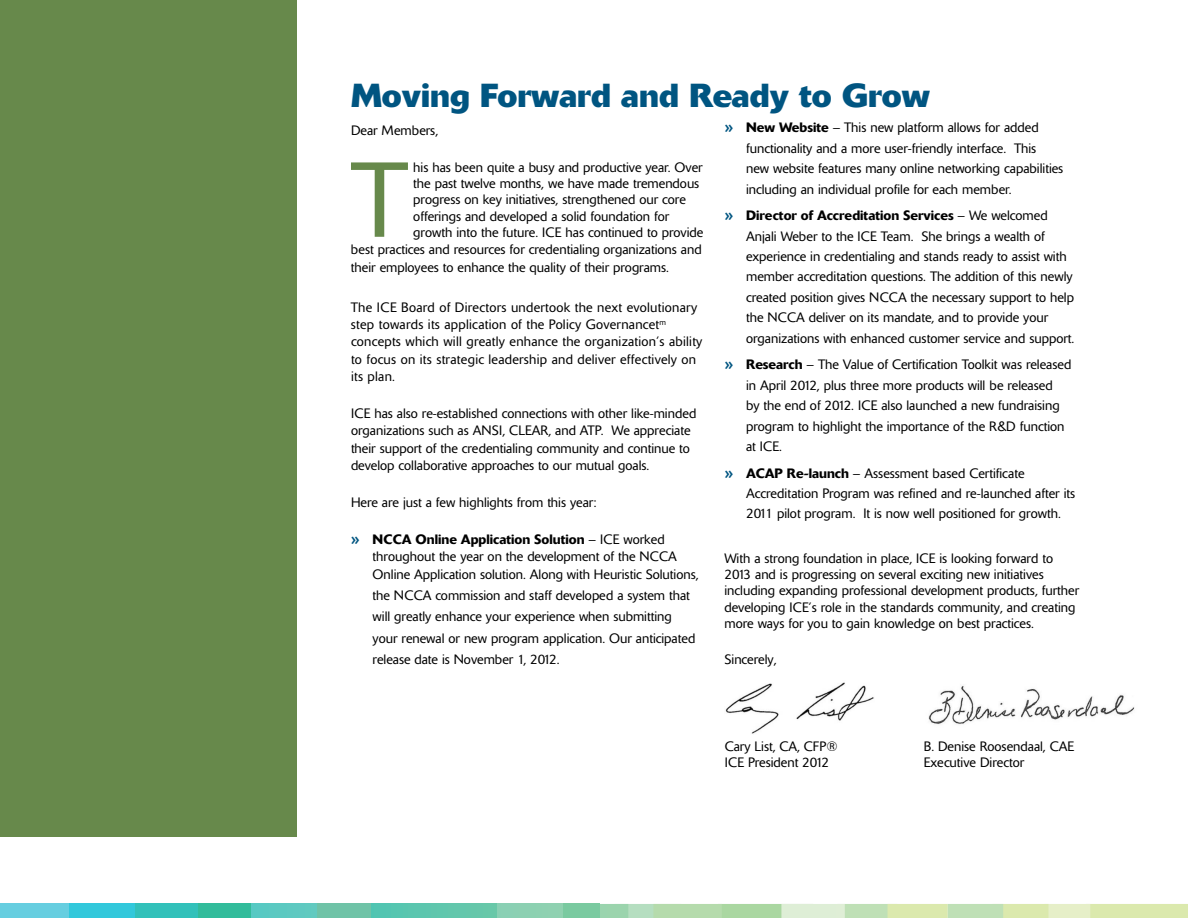
<style>
.page{position:relative;width:1188px;height:918px;background:#fff}
.page>*{position:absolute;margin:0;border:0;box-sizing:border-box;transform-origin:0 0}
.t1{font:300 105.3px "Delta";color:#67894b}
.t2{font:700 33px "Delta";color:#005581}
.t3{font:300 13.5px/20.4px "Delta";color:#000}
.t4{font:300 13.5px/17.4px "Delta";letter-spacing:.02em;color:#000}
.s1{font-family:"Officina Sans Std";font-weight:700;font-size:15px;color:#005581}
.s2{font-weight:500}
</style>
<div class="page">
<svg style="left:0;top:904px;width:1188px;height:14px;background:#90d5b6"></svg>
<img style="left:725px;top:682px;width:149px;height:52px">
<img style="left:928px;top:686px;width:207px;height:38px">
<div style="left:0;top:0;width:297px;height:837px;background:#67894b"></div>
<h2 class="t2" style="left:351px;top:75px;width:581px">Moving Forward and Ready to Grow</h2>
<p class="t3" style="left:351px;top:120px;width:89px">Dear Members,</p>
<h1 class="t1" style="left:351px;top:140px;width:59px">T</h1>
<p class="t3" style="left:413px;top:157px;width:291px">his has been quite a busy and productive year. Over</p>
<p class="t3" style="left:413px;top:173px;width:288px">the past twelve months, we have made tremendous</p>
<p class="t3" style="left:413px;top:190px;width:274px">progress on key initiatives, strengthened our core</p>
<p class="t3" style="left:413px;top:206px;width:257px">offerings and developed a solid foundation for</p>
<p class="t3" style="left:413px;top:222px;width:292px">growth into the future. ICE has continued to provide</p>
<p class="t3" style="left:351px;top:239px;width:352px">best practices and resources for credentialing organizations and</p>
<p class="t3" style="left:351px;top:257px;width:320px">their employees to enhance the quality of their programs.</p>
<p class="t4" style="left:351px;top:298px;width:353px">The ICE Board of Directors undertook the next evolutionary step towards its application of the Policy Governancet<sup>m </sup>concepts which will greatly enhance the organization’s ability to focus on its strategic leadership and deliver effectively on its plan.</p>
<p class="t3" style="left:351px;top:405px;width:347px;line-height:17.4px">ICE has also re-established connections with other like-minded organizations such as ANSI, CLEAR, and ATP. We appreciate their support of the credentialing community and continue to develop collaborative approaches to our mutual goals.</p>
<p class="t3" style="left:351px;top:492px;width:247px">Here are just a few highlights from this year:</p>
<p class="t3" style="left:373px;top:531px;width:328px;line-height:17.4px;text-indent:-22px"><span class="s1">»</span> <span class="s2">NCCA Online Application Solution</span> – ICE worked throughout the year on the development of the NCCA<br>Online Application solution. Along with Heuristic Solutions,</p>
<p class="t3" style="left:373px;top:585px;width:324px;line-height:21.5px">the NCCA commission and staff developed a system that will greatly enhance your experience when submitting your renewal or new program application. Our anticipated release date is November 1, 2012.</p>
<p class="t3" style="left:746px;top:118px;width:319px;text-indent:-22px"><span class="s1">»</span> <span class="s2">New Website</span> – This new platform allows for added functionality and a more user-friendly interface. This<br>new website features many online networking capabilities including an individual profile for each member.</p>
<p class="t3" style="left:746px;top:205px;width:330px;text-indent:-22px"><span class="s1">»</span> <span class="s2">Director of Accreditation Services</span> – We welcomed Anjali Weber to the ICE Team. She brings a wealth of experience in credentialing and stands ready to assist with member accreditation questions. The addition of this newly created position gives NCCA the necessary support to help the NCCA deliver on its mandate, and to provide your organizations with enhanced customer service and support.</p>
<p class="t3" style="left:746px;top:355px;width:327px;text-indent:-22px"><span class="s1">»</span> <span class="s2">Research</span> – The Value of Certification Toolkit was released in April 2012, plus three more products will be released<br>by the end of 2012. ICE also launched a new fundraising program to highlight the importance of the R&amp;D function at ICE.</p>
<p class="t3" style="left:746px;top:463px;width:331px;text-indent:-22px"><span class="s1">»</span> <span class="s2">ACAP Re-launch</span> – Assessment based Certificate<br>Accreditation Program was refined and re-launched after its<br>2011 pilot program. It is now well positioned for growth.</p>
<p class="t3" style="left:724px;top:550px;width:356px;line-height:16.4px">With a strong foundation in place, ICE is looking forward to 2013 and is progressing on several exciting new initiatives including expanding professional development products, further developing ICE’s role in the standards community, and creating more ways for you to gain knowledge on best practices.</p>
<p class="t3" style="left:724px;top:649px;width:54px">Sincerely,</p>
<p class="t3" style="left:725px;top:738px;width:115px;line-height:16.2px">Cary List, CA, CFP®<br>ICE President 2012</p>
<p class="t3" style="left:924px;top:738px;width:152px;line-height:16.2px">B. Denise Roosendaal, CAE<br>Executive Director</p>
</div>
